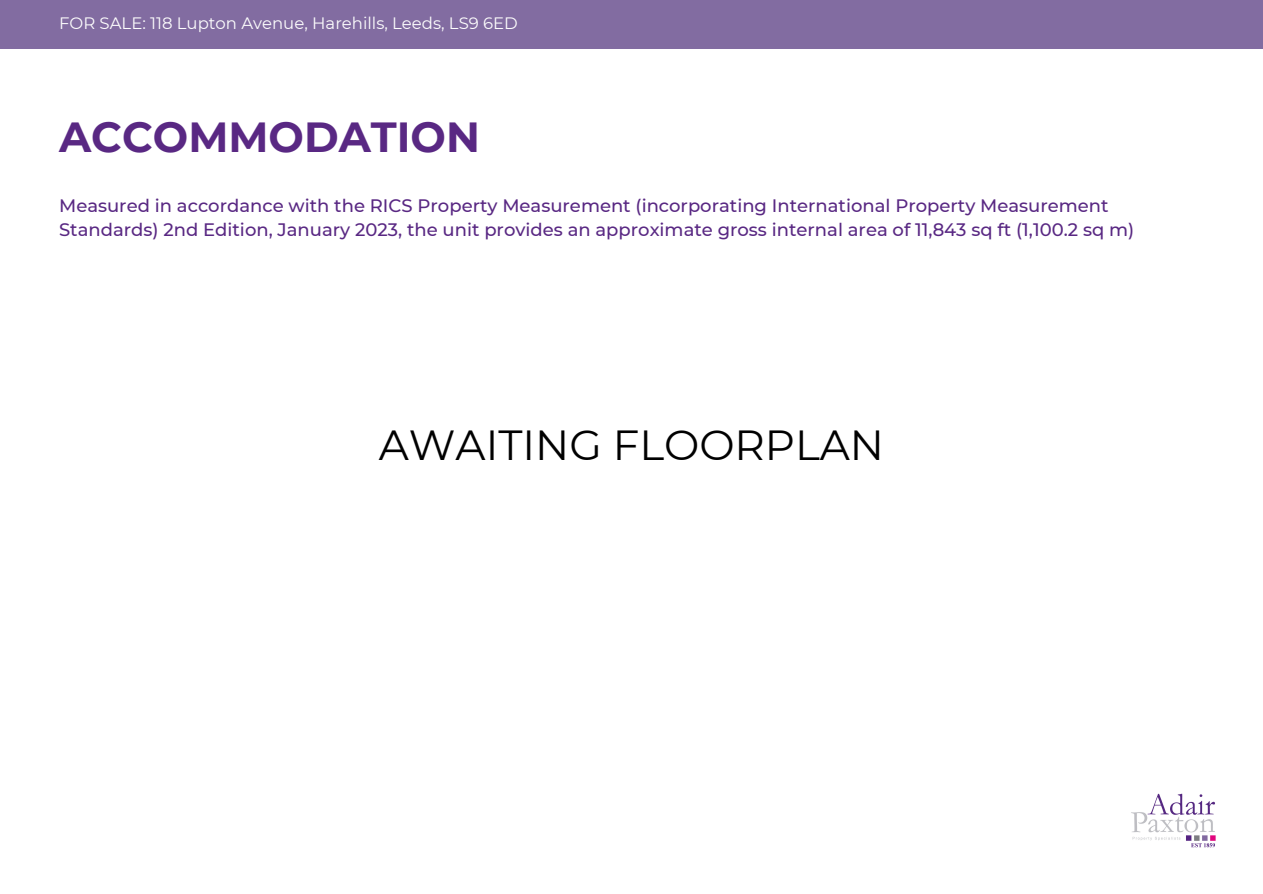
<style>
.page{position:relative;width:1263px;height:894px;background:#fff}
.page>*{position:absolute;margin:0;border:0;box-sizing:border-box;transform-origin:0 0}
.t1{font:42px "Montserrat";color:#000}
.t2{font:700 42px "Montserrat";color:#592883}
.t3{font:500 18px/24.8px "Montserrat";color:#592883}
.t4{font:16.5px "Montserrat";color:#fdfdfd}
</style>
<div class="page">
<div style="left:0;top:0;width:1263px;height:49px;background:#826ca1"></div>
<img style="left:1131px;top:793px;width:85px;height:55px">
<p class="t4" style="left:59px;top:13px;width:460px">FOR SALE: 118 Lupton Avenue, Harehills, Leeds, LS9 6ED</p>
<h1 class="t2" style="left:59px;top:112px;width:422px">ACCOMMODATION</h1>
<h3 class="t3" style="left:59px;top:193px;width:1076px">Measured in accordance with the RICS Property Measurement (incorporating International Property Measurement<br>Standards) 2nd Edition, January 2023, the unit provides an approximate gross internal area of 11,843 sq ft (1,100.2 sq m)</h3>
<h2 class="t1" style="left:379px;top:419px;width:507px">AWAITING FLOORPLAN</h2>
</div>
